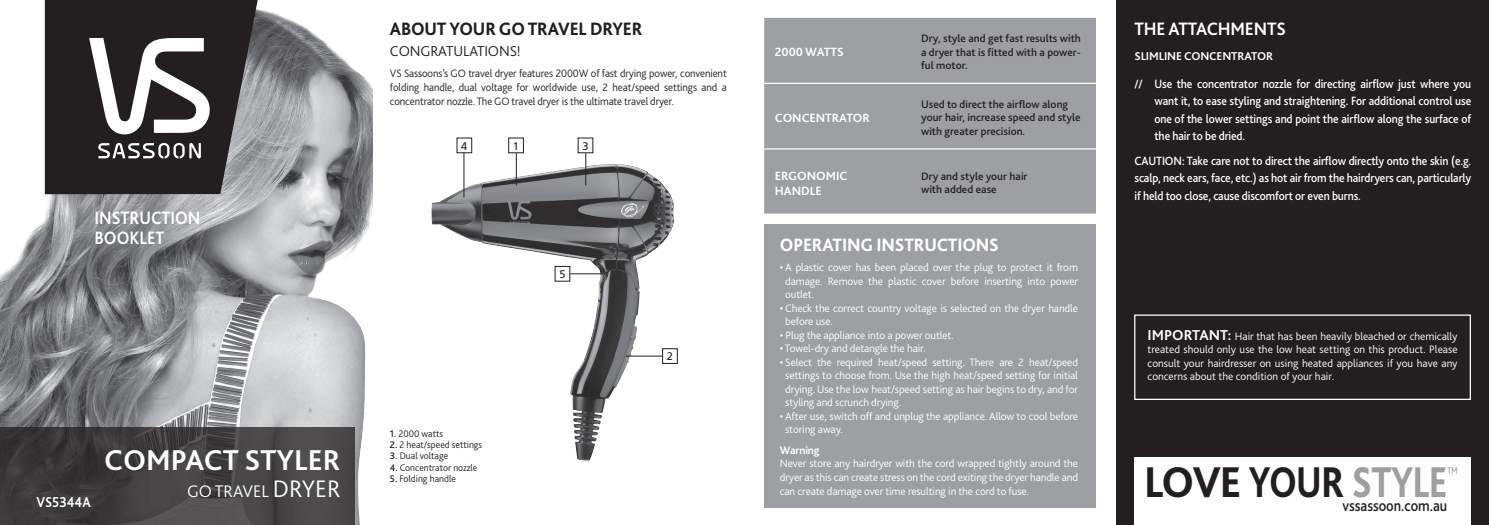
<style>
.page{position:relative;width:1489px;height:525px;background:#fff}
.page>*{position:absolute;margin:0;border:0;box-sizing:border-box;transform-origin:0 0}
.t1{font:800 45px "Bliss 2";letter-spacing:-.02em;color:#231f20;scale:.94 1}
.t2{font:700 30px "Bliss 2";color:#fff}
.t3{font:800 18.75px "Bliss 2";letter-spacing:-.01em;color:#231f20;scale:.94 1}
.t4{font:800 18.75px "Bliss 2";letter-spacing:-.01em;color:#fff;scale:.94 1}
.t5{font:700 18.75px/20px "Bliss 2";color:#fff;scale:.89 1}
.t6{font:700 18.75px "Bliss 2";color:#fff;scale:.95 1}
.t7{font:300 17.5px "Bliss 2";color:#fff}
.t8{font:500 16.25px "Bliss 2";color:#231f20;scale:.87 1}
.t9{font:300 16.25px "Bliss 2";color:#9d9fa2;scale:.82 1}
.t10{font:300 15px "Bliss 2";letter-spacing:-.01em;color:#231f20}
.t11{font:700 15px "Bliss 2";color:#fff;scale:.89 1}
.t12{font:500 12.5px/17.5px "Bliss 2";letter-spacing:-.01em;color:#fff;text-align:justify;scale:.92 1}
.t13{font:700 12.5px/15px "Bliss 2";color:#fff}
.t14{font:700 11.88px "Bliss 2";letter-spacing:-.01em;color:#fff}
.t15{font:300 11.25px/13.5px "Bliss 2";letter-spacing:-.01em;color:#fff;text-align:justify}
.t16{font:300 11.25px/13.8px "Bliss 2";letter-spacing:-.01em;color:#231f20;text-align:justify;scale:.96 1}
.t17{font:500 11.25px/13.5px "Bliss 2";color:#231f20}
.t18{font:700 11.25px "Bliss 2";letter-spacing:-.01em;color:#fff}
.t19{font:11px "Frutiger LT Std";color:#231f20}
.t20{font:300 10px "Bliss 2";color:#231f20}
.s1{font-size:25px}
.s2{font-weight:500}
.s3{font-size:11.88px}
.s4{font-weight:700;font-size:15px}
.s5{color:#9d9fa2}
</style>
<div class="page">
<img style="left:0;top:0;width:372px;height:524px">
<div style="left:764px;top:224px;width:331px;height:283px;background:#9d9fa2"></div>
<img style="left:431px;top:156px;width:247px;height:306px">
<svg style="left:45px;top:0;width:213px;height:194px;background:#333031"></svg>
<svg style="left:89px;top:38px;width:121px;height:96px"></svg>
<svg style="left:98px;top:143px;width:103px;height:15px"></svg>
<svg style="left:0;top:426px;width:354px;height:98px;background:#434142"></svg>
<div style="left:764px;top:18px;width:331px;height:195px;background:#9d9fa2"></div>
<hr style="left:764px;top:83px;width:150px;height:1px;background:#fff">
<hr style="left:914px;top:83px;width:181px;height:1px;background:#fff">
<hr style="left:764px;top:148px;width:150px;height:1px;background:#fff">
<hr style="left:914px;top:148px;width:181px;height:1px;background:#fff">
<div style="left:1116px;top:0;width:372px;height:524px;background:#231f20"></div>
<div style="left:508px;top:137px;width:16px;height:16px;border:1px solid #231f20"></div>
<div style="left:577px;top:137px;width:16px;height:16px;border:1px solid #231f20"></div>
<div style="left:554px;top:266px;width:16px;height:15px;border:1px solid #231f20"></div>
<div style="left:662px;top:348px;width:15px;height:15px;border:1px solid #231f20"></div>
<div style="left:456px;top:137px;width:16px;height:16px;border:1px solid #231f20"></div>
<hr style="left:516px;top:153px;width:1px;height:32px;background:#231f20">
<hr style="left:585px;top:153px;width:1px;height:32px;background:#231f20">
<hr style="left:570px;top:273px;width:32px;height:1px;background:#231f20">
<hr style="left:625px;top:355px;width:37px;height:1px;background:#231f20">
<hr style="left:463px;top:152px;width:1px;height:45px;background:#231f20">
<div style="left:1134px;top:457px;width:336px;height:67px;background:#fff"></div>
<div style="left:1134px;top:314px;width:336px;height:86px;border:1px solid #fff"></div>
<h3 class="t5" style="left:94px;top:208px;width:121px">INSTRUCTION<br>BOOKLET</h3>
<h3 class="t11" style="left:37px;top:493px;width:63px">VS5344A</h3>
<h2 class="t2" style="left:104px;top:441px;width:238px">COMPACT STYLER</h2>
<h3 class="t7" style="left:187px;top:479px;width:155px">GO TRAVEL <span class="s1">DRYER</span></h3>
<h3 class="t3" style="left:390px;top:17px;width:270px">ABOUT YOUR GO TRAVEL DRYER</h3>
<h3 class="t10" style="left:390px;top:42px;width:132px">CONGRATULATIONS!</h3>
<p class="t16" style="left:390px;top:66px;width:352px">VS Sassoons’s GO travel dryer features 2000W of fast drying power, convenient folding handle, dual voltage for worldwide use, 2 heat/speed settings and a concentrator nozzle. The GO travel dryer is the ultimate travel dryer.</p>
<p class="t19" style="left:461px;top:139px;width:8px">4</p>
<p class="t19" style="left:513px;top:139px;width:8px">1</p>
<p class="t19" style="left:582px;top:139px;width:8px">3</p>
<p class="t19" style="left:559px;top:267px;width:8px">5</p>
<p class="t20" style="left:390px;top:427px;width:55px"><span class="s2">1.</span> 2000 watts</p>
<p class="t20" style="left:390px;top:438px;width:94px"><span class="s2">2.</span> 2 heat/speed settings</p>
<p class="t20" style="left:390px;top:449px;width:60px"><span class="s2">3.</span> Dual voltage</p>
<p class="t20" style="left:390px;top:461px;width:89px"><span class="s2">4.</span> Concentrator nozzle</p>
<p class="t20" style="left:390px;top:472px;width:67px"><span class="s2">5.</span> Folding handle</p>
<p class="t19" style="left:667px;top:350px;width:8px">2</p>
<p class="t13" style="left:774px;top:44px;width:71px">2000 WATTS</p>
<p class="t13" style="left:774px;top:110px;width:97px">CONCENTRATOR</p>
<p class="t17" style="left:921px;top:31px;width:161px;text-align:justify">Dry, style and get fast results with a dryer that is fitted with a power&shy;ful motor.</p>
<p class="t17" style="left:921px;top:97px;width:161px">Used to direct the airflow along your hair, increase speed and style with greater precision.</p>
<p class="t13" style="left:774px;top:168px;width:74px">ERGONOMIC<br>HANDLE</p>
<p class="t17" style="left:921px;top:169px;width:108px">Dry and style your hair with added ease</p>
<h3 class="t4" style="left:779px;top:232px;width:234px">OPERATING INSTRUCTIONS</h3>
<p class="t15" style="left:785px;top:260px;width:294px;text-indent:-5px">• A plastic cover has been placed over the plug to protect it from damage. Remove the plastic cover before inserting into power outlet.</p>
<p class="t15" style="left:785px;top:301px;width:294px;text-indent:-5px">• Check the correct country voltage is selected on the dryer handle before use.</p>
<p class="t15" style="left:779px;top:328px;width:175px">• Plug the appliance into a power outlet.</p>
<p class="t15" style="left:779px;top:341px;width:147px">• Towel-dry and detangle the hair.</p>
<p class="t15" style="left:785px;top:355px;width:294px;text-indent:-5px">• Select the required heat/speed setting. There are 2 heat/speed settings to choose from. Use the high heat/speed setting for initial drying. Use the low heat/speed setting as hair begins to dry, and for styling and scrunch drying.</p>
<p class="t15" style="left:785px;top:409px;width:294px;text-indent:-5px">• After use, switch off and unplug the appliance. Allow to cool before storing away.</p>
<p class="t18" style="left:779px;top:443px;width:41px">Warning</p>
<p class="t15" style="left:779px;top:456px;width:299px">Never store any hairdryer with the cord wrapped tightly around the dryer as this can create stress on the cord exiting the dryer handle and can create damage over time resulting in the cord to fuse.</p>
<h3 class="t6" style="left:1134px;top:17px;width:161px">THE ATTACHMENTS</h3>
<p class="t14" style="left:1134px;top:48px;width:140px">SLIMLINE CONCENTRATOR</p>
<p class="t12" style="left:1154px;top:74px;width:346px;text-indent:-20px"><span class="s3">//</span> Use the concentrator nozzle for directing airflow just where you want it, to ease styling and straightening. For additional control use one of the lower settings and point the airflow along the surface of the hair to be dried.</p>
<p class="t12" style="left:1134px;top:151px;width:367px">CAUTION: Take care not to direct the airflow directly onto the skin (e.g. scalp, neck ears, face, etc.) as hot air from the hairdryers can, particularly if held too close, cause discomfort or even burns.</p>
<p class="t15" style="left:1147px;top:329px;width:311px"><span class="s4">IMPORTANT:</span> Hair that has been heavily bleached or chemically treated should only use the low heat setting on this product. Please consult your hairdresser on using heated appliances if you have any concerns about the condition of your hair.</p>
<h1 class="t1" style="left:1144px;top:453px;width:324px">LOVE YOUR <span class="s5">STYLE</span></h1>
<h3 class="t9" style="left:1446px;top:462px;width:15px">™</h3>
<h3 class="t8" style="left:1342px;top:495px;width:122px">vssassoon.com.au</h3>
</div>
